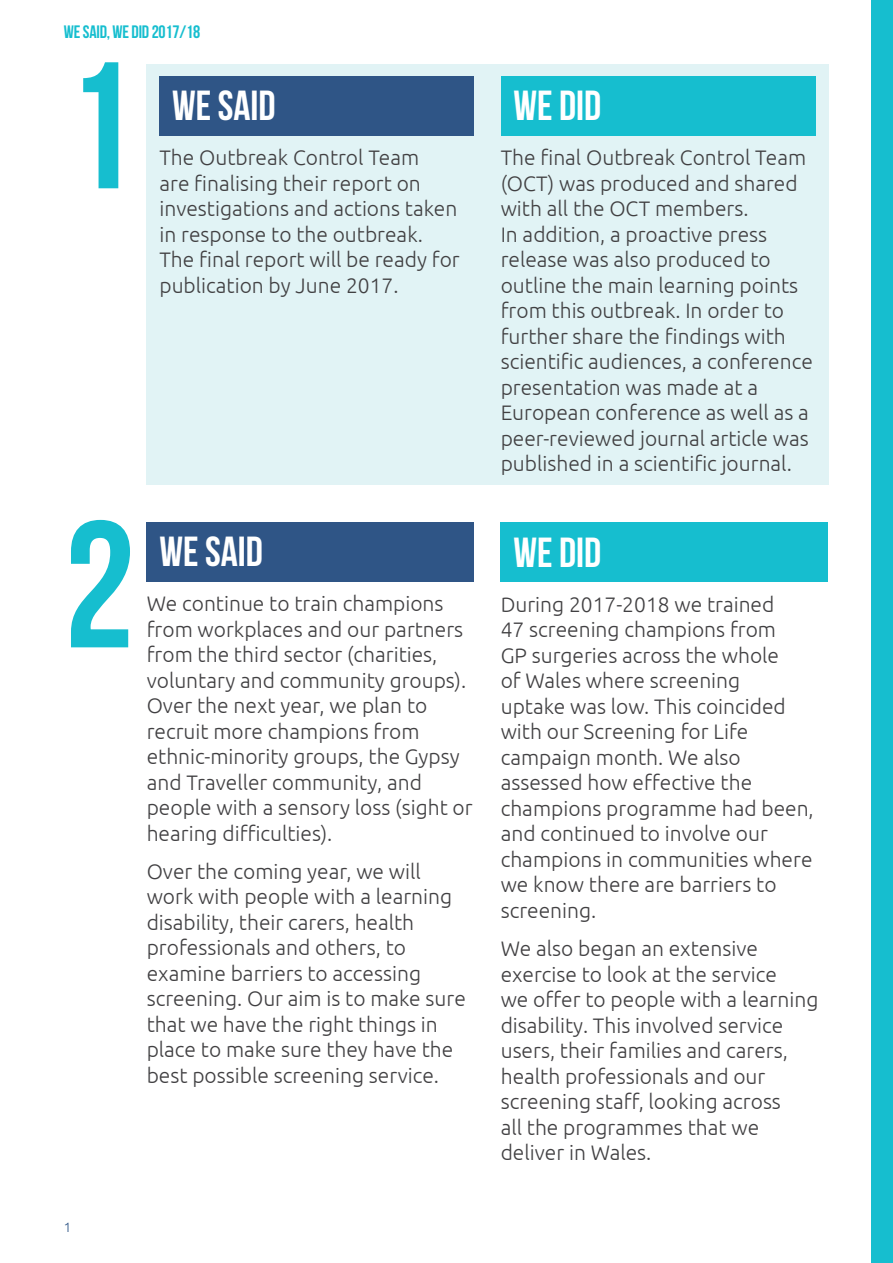
<style>
.page{position:relative;width:893px;height:1263px;background:#fff}
.page>*{position:absolute;margin:0;border:0;box-sizing:border-box;transform-origin:0 0}
.t1{font:700 180px "Bebas Neue";color:#16becf}
.t2{font:700 42px "Bebas Neue";color:#fff}
.t3{font:300 21px/25.5px "Ubuntu";color:#414042}
.t4{font:700 18px "Bebas Neue";letter-spacing:-.01em;color:#16becf}
.t5{font:300 13.5px "Ubuntu";color:#2f5586}
</style>
<div class="page">
<div style="left:147px;top:64px;width:682px;height:421px;background:#e1f3f5"></div>
<div style="left:159px;top:76px;width:315px;height:59px;background:#2f5586"></div>
<div style="left:501px;top:76px;width:314px;height:59px;background:#16becf"></div>
<div style="left:872px;top:0;width:21px;height:1263px;background:#16becf"></div>
<div style="left:147px;top:522px;width:327px;height:59px;background:#2f5586"></div>
<div style="left:501px;top:523px;width:327px;height:59px;background:#16becf"></div>
<p class="t4" style="left:64px;top:22px;width:138px">WE SAID, WE DID 2017/18</p>
<h1 class="t1" style="left:64px;top:27px;width:73px">1</h1>
<h2 class="t2" style="left:172px;top:83px;width:105px">WE SAID</h2>
<p class="t3" style="left:159px;top:144px;width:302px">The Outbreak Control Team<br>are finalising their report on investigations and actions taken in response to the outbreak.<br>The final report will be ready for publication by June 2017.</p>
<h1 class="t1" style="left:64px;top:486px;width:73px">2</h1>
<h2 class="t2" style="left:159px;top:529px;width:105px">WE SAID</h2>
<p class="t3" style="left:147px;top:590px;width:327px">We continue to train champions from workplaces and our partners from the third sector (charities, voluntary and community groups).<br>Over the next year, we plan to recruit more champions from ethnic-minority groups, the Gypsy and Traveller community, and people with a sensory loss (sight or hearing difficulties).</p>
<p class="t3" style="left:147px;top:858px;width:321px">Over the coming year, we will work with people with a learning disability, their carers, health professionals and others, to examine barriers to accessing screening. Our aim is to make sure that we have the right things in place to make sure they have the best possible screening service.</p>
<p class="t5" style="left:64px;top:1219px;width:9px">1</p>
<h2 class="t2" style="left:513px;top:83px;width:89px">WE DID</h2>
<p class="t3" style="left:501px;top:144px;width:314px">The final Outbreak Control Team (OCT) was produced and shared with all the OCT members.<br>In addition, a proactive press release was also produced to outline the main learning points from this outbreak. In order to further share the findings with scientific audiences, a conference presentation was made at a<br>European conference as well as a peer-reviewed journal article was published in a scientific journal.</p>
<h2 class="t2" style="left:513px;top:529px;width:89px">WE DID</h2>
<p class="t3" style="left:501px;top:591px;width:315px">During 2017-2018 we trained<br>47 screening champions from<br>GP surgeries across the whole<br>of Wales where screening<br>uptake was low. This coincided with our Screening for Life campaign month. We also assessed how effective the champions programme had been, and continued to involve our champions in communities where we know there are barriers to screening.</p>
<p class="t3" style="left:501px;top:935px;width:319px">We also began an extensive exercise to look at the service<br>we offer to people with a learning disability. This involved service users, their families and carers, health professionals and our screening staff, looking across<br>all the programmes that we deliver in Wales.</p>
</div>
